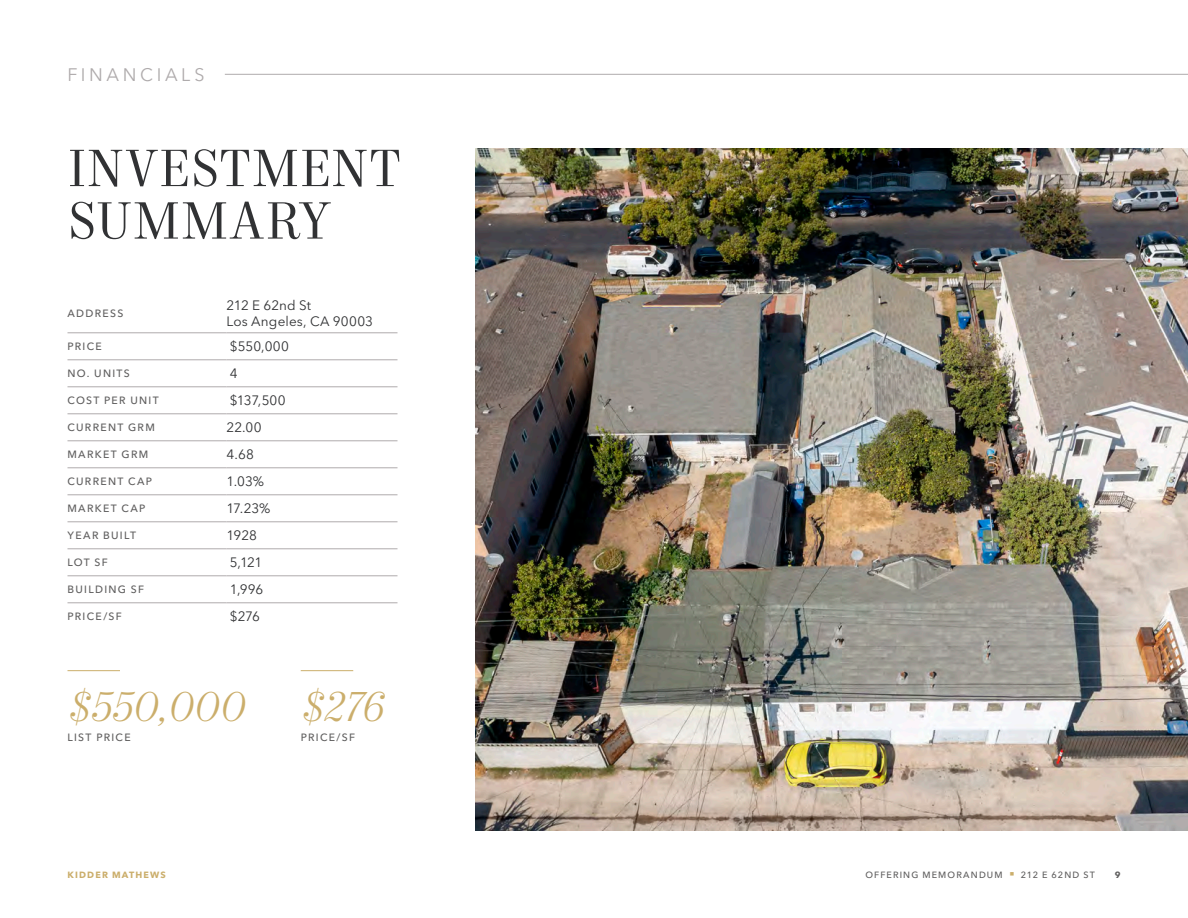
<style>
.page{position:relative;width:1188px;height:918px;background:#fff}
.page>*{position:absolute;margin:0;border:0;box-sizing:border-box;transform-origin:0 0}
.Headline_-_Level_1_-_Charcoal_2023{font:52.5px/52.5px "Mort Modern 08";letter-spacing:.005em;color:#313234}
.Stat_Italic_-_Gold_2023{font:italic 300 42px "Mort Modern 07";letter-spacing:.005em;color:#cbae6b}
.Section_Identifier_-_Sterling_2023{font:18px "Avenir Next LT Pro";letter-spacing:.2em;color:#afabac}
.Table_Input_-_Charcoal_2023{font:13.5px/16.5px "Avenir Next LT Pro";letter-spacing:.005em;color:#313234}
.Table_Column_1_All_Caps_-_Ash_2023{font:500 10.5px "Avenir Next LT Pro";letter-spacing:.125em;color:#5e5d5d}
.Stat_Label_-_Ash_2023{font:500 10.5px "Avenir Next LT Pro";letter-spacing:.12em;color:#5e5d5d}
.t1{font:500 9px "Avenir Next LT Pro";letter-spacing:.13em;color:#5e5d5d}
.t2{font:700 9px "Avenir Next LT Pro";letter-spacing:.13em;color:#cbae6b}
.t3{font:700 9px "Avenir Next LT Pro";color:#5e5d5d}
.s1{color:#cbae6b}
</style>
<div class="page">
<img style="left:476px;top:149px;width:712px;height:681px">
<hr style="left:68px;top:670px;width:52px;height:1px;background:#cbae6b">
<hr style="left:301px;top:670px;width:52px;height:1px;background:#cbae6b">
<hr style="left:68px;top:333px;width:158px;height:1px;background:#afabac">
<hr style="left:226px;top:333px;width:172px;height:1px;background:#afabac">
<hr style="left:68px;top:360px;width:158px;height:1px;background:#afabac">
<hr style="left:226px;top:360px;width:172px;height:1px;background:#afabac">
<hr style="left:68px;top:387px;width:158px;height:1px;background:#afabac">
<hr style="left:226px;top:387px;width:172px;height:1px;background:#afabac">
<hr style="left:68px;top:414px;width:158px;height:1px;background:#afabac">
<hr style="left:226px;top:414px;width:172px;height:1px;background:#afabac">
<hr style="left:68px;top:441px;width:158px;height:1px;background:#afabac">
<hr style="left:226px;top:441px;width:172px;height:1px;background:#afabac">
<hr style="left:68px;top:468px;width:158px;height:1px;background:#afabac">
<hr style="left:226px;top:468px;width:172px;height:1px;background:#afabac">
<hr style="left:68px;top:495px;width:158px;height:1px;background:#afabac">
<hr style="left:226px;top:495px;width:172px;height:1px;background:#afabac">
<hr style="left:68px;top:522px;width:158px;height:1px;background:#afabac">
<hr style="left:226px;top:522px;width:172px;height:1px;background:#afabac">
<hr style="left:68px;top:549px;width:158px;height:1px;background:#afabac">
<hr style="left:226px;top:549px;width:172px;height:1px;background:#afabac">
<hr style="left:68px;top:576px;width:158px;height:1px;background:#afabac">
<hr style="left:226px;top:576px;width:172px;height:1px;background:#afabac">
<hr style="left:68px;top:603px;width:158px;height:1px;background:#afabac">
<hr style="left:226px;top:603px;width:172px;height:1px;background:#afabac">
<hr style="left:225px;top:74px;width:963px;height:1px;background:#afabac">
<p class="Section_Identifier_-_Sterling_2023" style="left:68px;top:64px;width:139px">FINANCIALS</p>
<p class="Headline_-_Level_1_-_Charcoal_2023" style="left:68px;top:145px;width:336px">INVESTMENT<br>SUMMARY</p>
<p class="Table_Column_1_All_Caps_-_Ash_2023" style="left:68px;top:307px;width:57px">ADDRESS</p>
<p class="Table_Input_-_Charcoal_2023" style="left:226px;top:297px;width:148px">212 E 62nd St<br>Los Angeles, CA 90003</p>
<p class="Table_Column_1_All_Caps_-_Ash_2023" style="left:68px;top:340px;width:36px">PRICE</p>
<p class="Table_Input_-_Charcoal_2023" style="left:230px;top:338px;width:61px">$550,000</p>
<p class="Table_Column_1_All_Caps_-_Ash_2023" style="left:68px;top:367px;width:64px">NO. UNITS</p>
<p class="Table_Input_-_Charcoal_2023" style="left:230px;top:365px;width:9px">4</p>
<p class="Table_Column_1_All_Caps_-_Ash_2023" style="left:68px;top:394px;width:93px">COST PER UNIT</p>
<p class="Table_Input_-_Charcoal_2023" style="left:230px;top:392px;width:57px">$137,500</p>
<p class="Table_Column_1_All_Caps_-_Ash_2023" style="left:68px;top:421px;width:89px">CURRENT GRM</p>
<p class="Table_Input_-_Charcoal_2023" style="left:226px;top:419px;width:37px">22.00</p>
<p class="Table_Column_1_All_Caps_-_Ash_2023" style="left:68px;top:448px;width:82px">MARKET GRM</p>
<p class="Table_Input_-_Charcoal_2023" style="left:226px;top:446px;width:29px">4.68</p>
<p class="Table_Column_1_All_Caps_-_Ash_2023" style="left:68px;top:475px;width:86px">CURRENT CAP</p>
<p class="Table_Input_-_Charcoal_2023" style="left:226px;top:473px;width:39px">1.03%</p>
<p class="Table_Column_1_All_Caps_-_Ash_2023" style="left:68px;top:502px;width:80px">MARKET CAP</p>
<p class="Table_Input_-_Charcoal_2023" style="left:226px;top:500px;width:46px">17.23%</p>
<p class="Table_Column_1_All_Caps_-_Ash_2023" style="left:68px;top:529px;width:70px">YEAR BUILT</p>
<p class="Table_Input_-_Charcoal_2023" style="left:226px;top:527px;width:32px">1928</p>
<p class="Table_Column_1_All_Caps_-_Ash_2023" style="left:68px;top:556px;width:42px">LOT SF</p>
<p class="Table_Input_-_Charcoal_2023" style="left:230px;top:554px;width:34px">5,121</p>
<p class="Table_Column_1_All_Caps_-_Ash_2023" style="left:68px;top:583px;width:78px">BUILDING SF</p>
<p class="Table_Input_-_Charcoal_2023" style="left:230px;top:581px;width:35px">1,996</p>
<p class="Table_Column_1_All_Caps_-_Ash_2023" style="left:68px;top:610px;width:56px">PRICE/SF</p>
<p class="Table_Input_-_Charcoal_2023" style="left:230px;top:608px;width:32px">$276</p>
<p class="Stat_Italic_-_Gold_2023" style="left:68px;top:682px;width:178px">$550,000</p>
<p class="Stat_Label_-_Ash_2023" style="left:68px;top:732px;width:65px">LIST PRICE</p>
<p class="Stat_Italic_-_Gold_2023" style="left:301px;top:682px;width:84px">$276</p>
<p class="Stat_Label_-_Ash_2023" style="left:301px;top:732px;width:56px">PRICE/SF</p>
<p class="t2" style="left:68px;top:869px;width:100px">KIDDER MATHEWS</p>
<p class="t1" style="left:865px;top:869px;width:231px">OFFERING MEMORANDUM <span class="s1">■</span> 212 E 62ND ST</p>
<p class="t3" style="left:1115px;top:869px;width:7px">9</p>
</div>
